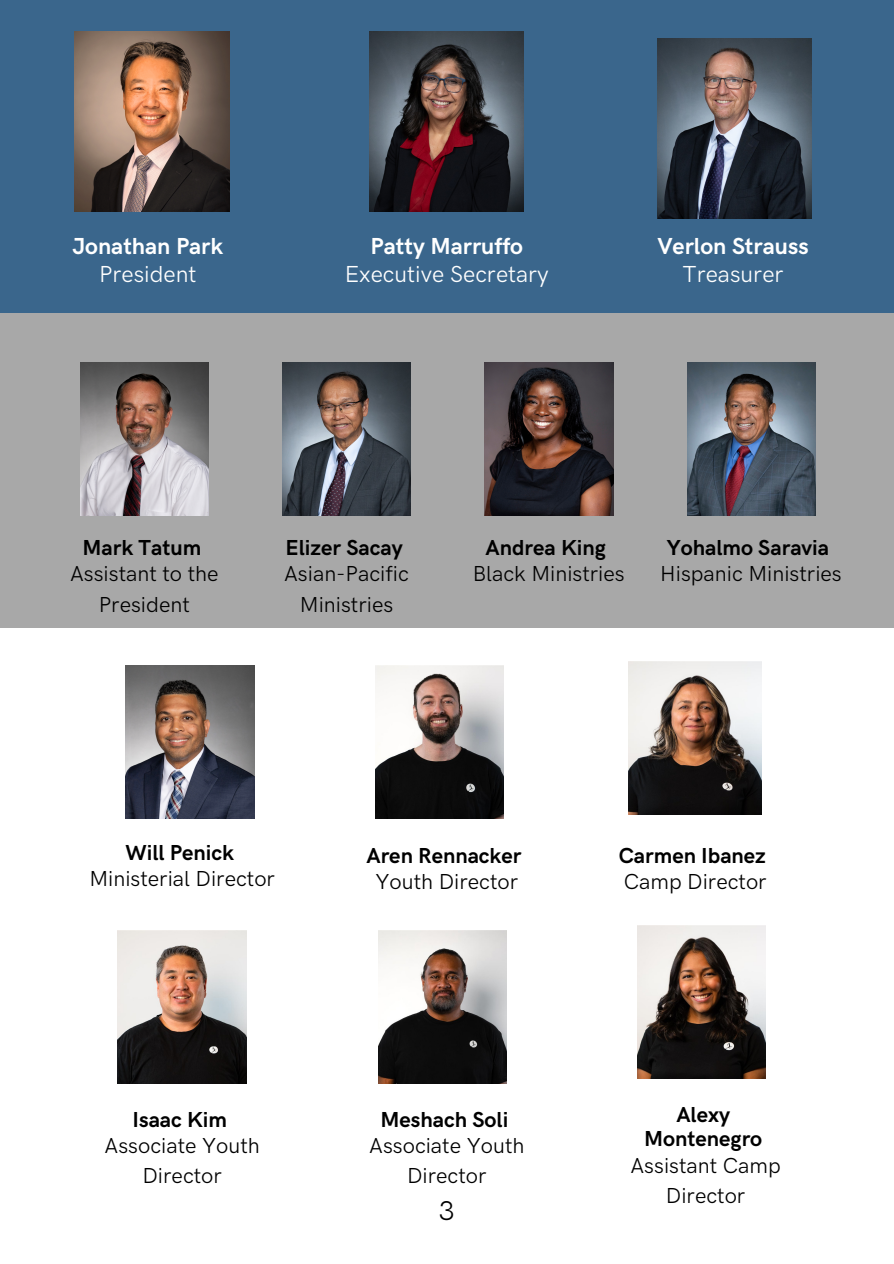
<style>
.page{position:relative;width:894px;height:1264px;background:#fff}
.page>*{position:absolute;margin:0;border:0;box-sizing:border-box;transform-origin:0 0}
.t1{font:27.3px "HK Grotesk Pro";color:#000}
.t2{font:700 23.25px "HK Grotesk";color:#fff}
.t3{font:23.25px "HK Grotesk Pro";color:#fff}
.t4{font:21.75px/30.3px "HK Grotesk Pro";color:#000;text-align:center}
.t5{font:700 21.75px/24.8px "HK Grotesk";color:#000;text-align:center}
</style>
<div class="page">
<div style="left:0;top:0;width:893px;height:314px;background:#3a668c"></div>
<div style="left:0;top:314px;width:893px;height:313px;background:#a8a8a8"></div>
<img style="left:126px;top:665px;width:128px;height:153px">
<img style="left:75px;top:32px;width:154px;height:180px">
<img style="left:657px;top:39px;width:154px;height:180px">
<img style="left:369px;top:32px;width:154px;height:180px">
<img style="left:378px;top:930px;width:128px;height:153px">
<img style="left:118px;top:930px;width:128px;height:153px">
<img style="left:628px;top:661px;width:133px;height:153px">
<img style="left:375px;top:665px;width:128px;height:153px">
<img style="left:80px;top:363px;width:129px;height:153px">
<img style="left:687px;top:363px;width:128px;height:153px">
<img style="left:484px;top:363px;width:129px;height:153px">
<img style="left:282px;top:363px;width:129px;height:153px">
<img style="left:637px;top:925px;width:128px;height:153px">
<p class="t2" style="left:72px;top:233px;width:152px">Jonathan Park</p>
<h1 class="t3" style="left:99px;top:260px;width:99px">President</h1>
<h1 class="t2" style="left:370px;top:233px;width:154px">Patty Marruffo</h1>
<p class="t3" style="left:345px;top:260px;width:205px">Executive Secretary</p>
<h1 class="t2" style="left:657px;top:233px;width:153px">Verlon Strauss</h1>
<p class="t3" style="left:682px;top:260px;width:102px">Treasurer</p>
<h1 class="t5" style="left:82px;top:536px;width:120px">Mark Tatum</h1>
<p class="t4" style="left:70px;top:559px;width:150px">Assistant to the</p>
<h1 class="t4" style="left:99px;top:590px;width:93px">President</h1>
<h1 class="t5" style="left:285px;top:536px;width:119px">Elizer Sacay</h1>
<p class="t4" style="left:284px;top:559px;width:126px">Asian-Pacific<br>Ministries</p>
<p class="t5" style="left:485px;top:536px;width:122px">Andrea King</p>
<h1 class="t4" style="left:472px;top:559px;width:153px">Black Ministries</h1>
<p class="t5" style="left:666px;top:536px;width:164px">Yohalmo Saravia</p>
<h1 class="t4" style="left:660px;top:559px;width:183px">Hispanic Ministries</h1>
<p class="t5" style="left:125px;top:841px;width:110px">Will Penick</p>
<h1 class="t4" style="left:89px;top:864px;width:187px">Ministerial Director</h1>
<p class="t5" style="left:132px;top:1107px;width:96px">Isaac Kim</p>
<p class="t4" style="left:105px;top:1131px;width:157px">Associate Youth<br>Director</p>
<h1 class="t5" style="left:366px;top:844px;width:156px">Aren Rennacker</h1>
<p class="t4" style="left:375px;top:867px;width:144px">Youth Director</p>
<h1 class="t5" style="left:380px;top:1107px;width:129px">Meshach Soli</h1>
<p class="t4" style="left:369px;top:1131px;width:157px">Associate Youth<br>Director</p>
<p class="t1" style="left:439px;top:1194px;width:17px">3</p>
<p class="t5" style="left:618px;top:844px;width:149px">Carmen Ibanez</p>
<h1 class="t4" style="left:623px;top:867px;width:144px">Camp Director</h1>
<p class="t5" style="left:644px;top:1102px;width:120px">Alexy<br>Montenegro</p>
<p class="t4" style="left:630px;top:1151px;width:152px">Assistant Camp<br>Director</p>
</div>
